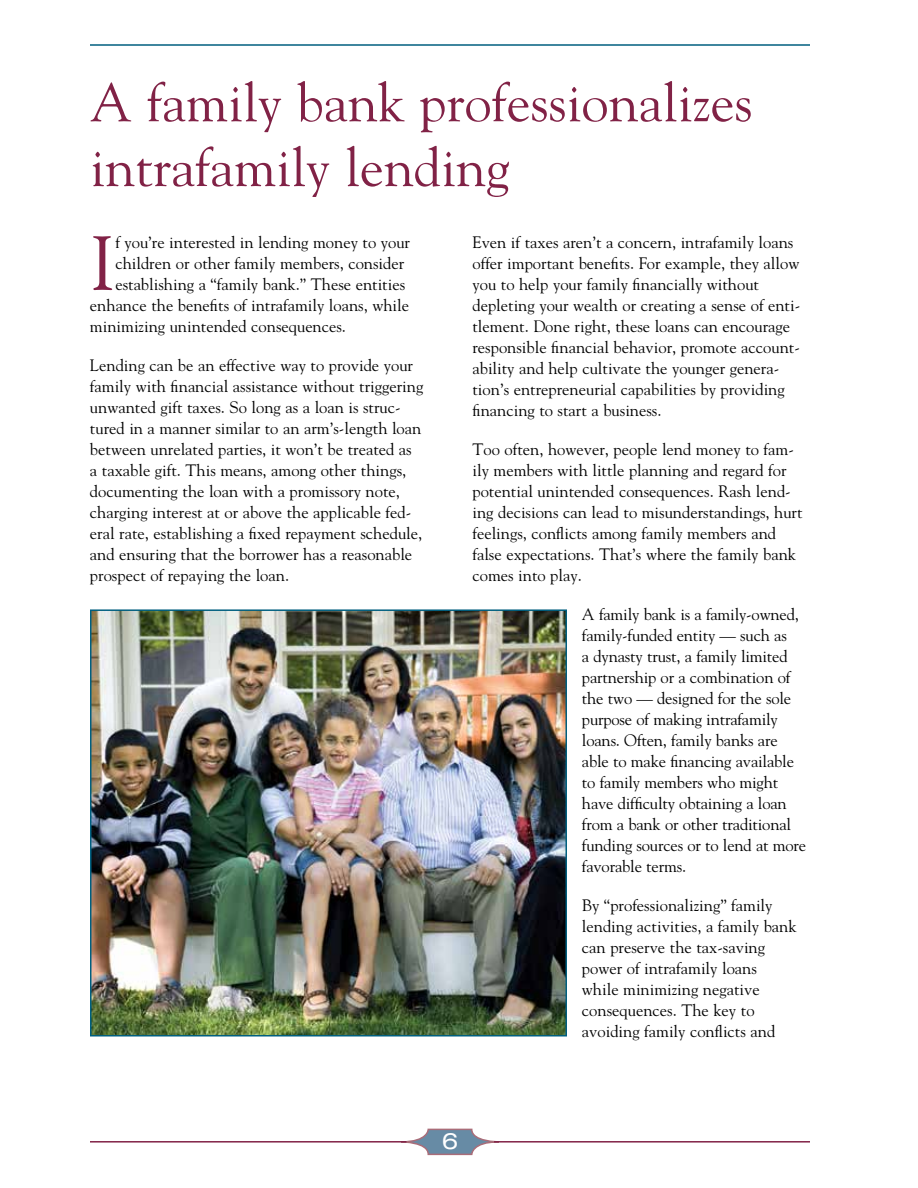
<style>
.page{position:relative;width:918px;height:1188px;background:#fff}
.page>*{position:absolute;margin:0;border:0;box-sizing:border-box;transform-origin:0 0}
.t1{font:76.2px "Goudy Std";color:#812246}
.t2{font:54px/64.8px "Goudy Std";color:#812246}
.t3{font:expanded 22.5px "Univers LT Std";color:#fff}
.t4{font:16.5px/21px "Goudy Std";color:#000}
</style>
<div class="page">
<hr style="left:90px;top:44px;width:720px;height:2px;background:#005f7f">
<svg style="left:406px;top:1128px;width:89px;height:28px"></svg>
<hr style="left:90px;top:1141px;width:316px;height:2px;background:#812246">
<hr style="left:494px;top:1141px;width:316px;height:2px;background:#812246">
<img style="left:93px;top:612px;width:471px;height:421px">
<div style="left:90px;top:609px;width:477px;height:427px;border:2px solid #005f7f"></div>
<h2 class="t2" style="left:90px;top:69px;width:664px">A family bank professionalizes intrafamily lending</h2>
<h1 class="t1" style="left:90px;top:216px;width:27px">I</h1>
<p class="t4" style="left:115px;top:231px;width:296px">f you’re interested in lending money to your</p>
<p class="t4" style="left:115px;top:252px;width:290px">children or other family members, consider</p>
<p class="t4" style="left:115px;top:273px;width:291px">establishing a “family bank.” These entities</p>
<p class="t4" style="left:90px;top:294px;width:321px">enhance the benefits of intrafamily loans, while</p>
<p class="t4" style="left:90px;top:315px;width:258px">minimizing unintended consequences.</p>
<p class="t4" style="left:90px;top:354px;width:335px">Lending can be an effective way to provide your family with financial assistance without triggering unwanted gift taxes. So long as a loan is struc&shy;tured in a manner similar to an arm’s-length loan between unrelated parties, it won’t be treated as<br>a taxable gift. This means, among other things, documenting the loan with a promissory note, charging interest at or above the applicable fed&shy;eral rate, establishing a fixed repayment schedule, and ensuring that the borrower has a reasonable prospect of repaying the loan.</p>
<p class="t4" style="left:472px;top:231px;width:329px">Even if taxes aren’t a concern, intrafamily loans offer important benefits. For example, they allow you to help your family financially without depleting your wealth or creating a sense of enti&shy;tlement. Done right, these loans can encourage responsible financial behavior, promote account&shy;ability and help cultivate the younger genera&shy;tion’s entrepreneurial capabilities by providing financing to start a business.</p>
<p class="t4" style="left:472px;top:438px;width:332px">Too often, however, people lend money to fam&shy;ily members with little planning and regard for potential unintended consequences. Rash lend&shy;ing decisions can lead to misunderstandings, hurt feelings, conflicts among family members and false expectations. That’s where the family bank comes into play.</p>
<p class="t4" style="left:582px;top:604px;width:226px">A family bank is a family-owned, family-funded entity — such as<br>a dynasty trust, a family limited partnership or a combination of the two — designed for the sole purpose of making intrafamily loans. Often, family banks are able to make financing available to family members who might have difficulty obtaining a loan from a bank or other traditional funding sources or to lend at more favorable terms.</p>
<p class="t4" style="left:582px;top:895px;width:216px">By “professionalizing” family lending activities, a family bank can preserve the tax-saving power of intrafamily loans while minimizing negative consequences. The key to avoiding family conflicts and</p>
<h3 class="t3" style="left:442px;top:1128px;width:18px">6</h3>
</div>
